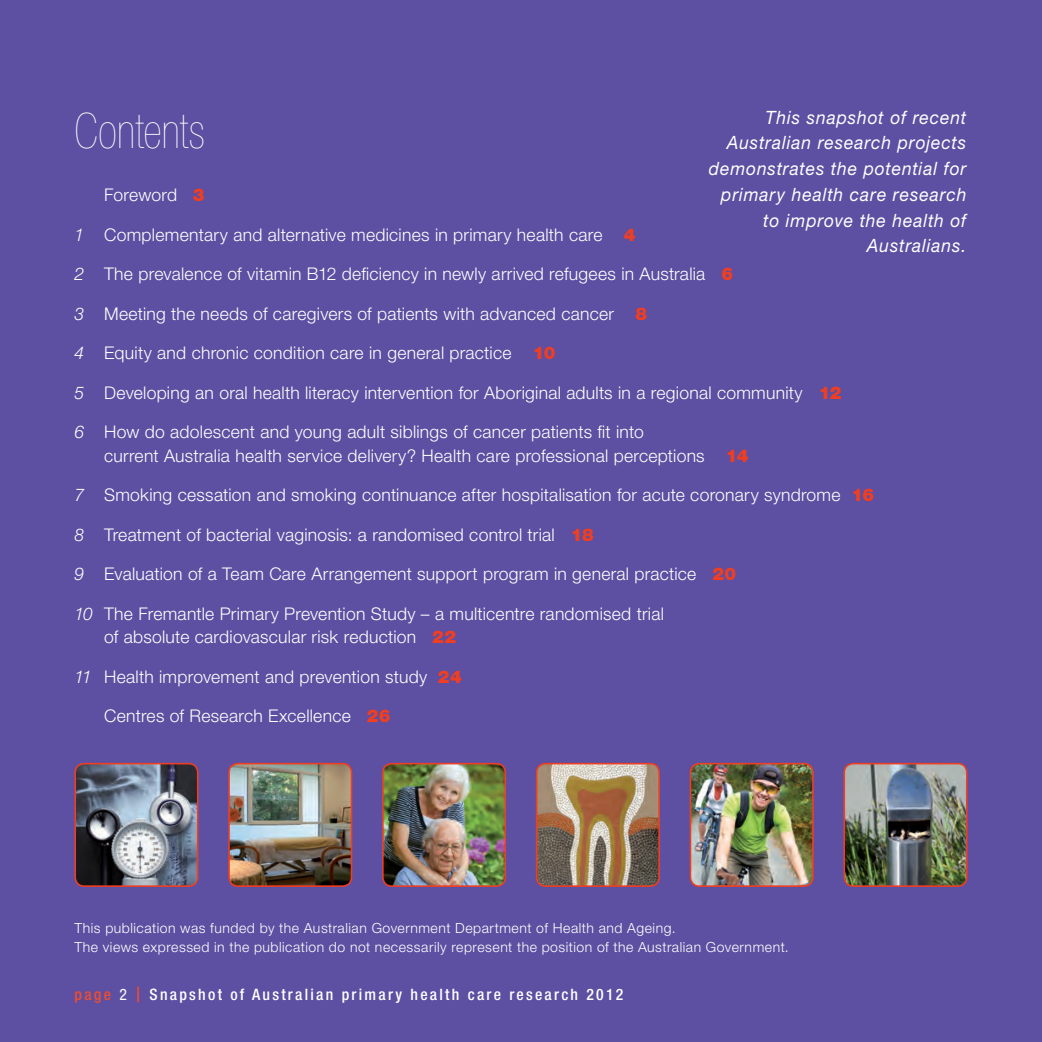
<style>
.page{position:relative;width:1042px;height:1042px;background:#5d4fa1}
.page>*{position:absolute;margin:0;border:0;box-sizing:border-box;transform-origin:0 0}
.Headline{font:900 condensed 49px "Helvetica Neue LT";letter-spacing:.005em;color:#fff;scale:.95 1}
.Body_Text{font:italic 18.38px/25.7px "Helvetica Neue LT";letter-spacing:.05em;color:#fff;text-align:right;scale:.95 1}
.Body_Text-2{font:300 17.5px/23.6px "Helvetica Neue LT";letter-spacing:.015em;color:#fff}
.t1{font:500 condensed 15.75px "Helvetica Neue LT";letter-spacing:.145em;color:#fff}
.Body_Text-3{font:300 14px/18.9px "Helvetica Neue LT";letter-spacing:.035em;color:#fff}
.s1{font-weight:900;color:#ef3e22}
.s2{font-style:italic}
.s3{color:#ef4d2f}
.s4{font-weight:400}
.s5{font-stretch:normal;color:#ef4d2f}
</style>
<div class="page">
<img style="left:77px;top:764px;width:121px;height:122px">
<div style="left:74px;top:763px;width:124px;height:124px;border:2px solid #ef3e22;border-radius:9px"></div>
<img style="left:230px;top:763px;width:121px;height:123px">
<div style="left:228px;top:763px;width:124px;height:124px;border:2px solid #ef3e22;border-radius:9px"></div>
<img style="left:383px;top:763px;width:122px;height:122px">
<div style="left:382px;top:763px;width:124px;height:124px;border:2px solid #ef3e22;border-radius:9px"></div>
<img style="left:537px;top:763px;width:121px;height:122px">
<div style="left:536px;top:763px;width:124px;height:124px;border:2px solid #ef3e22;border-radius:9px"></div>
<img style="left:691px;top:763px;width:120px;height:123px">
<div style="left:690px;top:763px;width:124px;height:124px;border:2px solid #ef3e22;border-radius:9px"></div>
<img style="left:846px;top:764px;width:121px;height:122px">
<div style="left:843px;top:763px;width:124px;height:124px;border:2px solid #ef3e22;border-radius:9px"></div>
<p class="Body_Text" style="left:709px;top:104px;width:272px">This snapshot of recent<br>Australian research projects demonstrates the potential for primary health care research to improve the health of<br>Australians.</p>
<p class="Headline" style="left:74px;top:103px;width:139px">Contents</p>
<p class="Body_Text-2" style="left:104px;top:183px;width:102px">Foreword <span class="s1">3</span></p>
<p class="Body_Text-2" style="left:74px;top:222px;width:562px"><span class="s2">1</span> Complementary and alternative medicines in primary health care <span class="s1">4</span></p>
<p class="Body_Text-2" style="left:74px;top:262px;width:660px"><span class="s2">2</span> The prevalence of vitamin B12 deficiency in newly arrived refugees in Australia <span class="s1">6</span></p>
<p class="Body_Text-2" style="left:74px;top:301px;width:574px"><span class="s2">3</span> Meeting the needs of caregivers of patients with advanced cancer <span class="s1">8</span></p>
<p class="Body_Text-2" style="left:74px;top:341px;width:482px"><span class="s2">4</span> Equity and chronic condition care in general practice <span class="s1">10</span></p>
<p class="Body_Text-2" style="left:74px;top:380px;width:768px"><span class="s2">5</span> Developing an oral health literacy intervention for Aboriginal adults in a regional community <span class="s1">12</span></p>
<p class="Body_Text-2" style="left:104px;top:420px;width:646px;text-indent:-30px"><span class="s2">6</span> How do adolescent and young adult siblings of cancer patients fit into<br>current Australia health service delivery? Health care professional perceptions <span class="s1">14</span></p>
<p class="Body_Text-2" style="left:74px;top:483px;width:801px"><span class="s2">7</span> Smoking cessation and smoking continuance after hospitalisation for acute coronary syndrome <span class="s1">16</span></p>
<p class="Body_Text-2" style="left:74px;top:522px;width:521px"><span class="s2">8</span> Treatment of bacterial vaginosis: a randomised control trial <span class="s1">18</span></p>
<p class="Body_Text-2" style="left:74px;top:562px;width:663px"><span class="s2">9</span> Evaluation of a Team Care Arrangement support program in general practice <span class="s1">20</span></p>
<p class="Body_Text-2" style="left:104px;top:601px;width:561px;text-indent:-30px"><span class="s2">10</span> The Fremantle Primary Prevention Study – a multicentre randomised trial of absolute cardiovascular risk reduction <span class="s1">22</span></p>
<p class="Body_Text-2" style="left:74px;top:664px;width:389px"><span class="s2">11</span> Health improvement and prevention study <span class="s1">24</span></p>
<p class="Body_Text-2" style="left:104px;top:704px;width:288px">Centres of Research Excellence <span class="s1">26</span></p>
<p class="Body_Text-3" style="left:74px;top:918px;width:716px">This publication was funded by the Australian Government Department of Health and Ageing.<br>The views expressed in the publication do not necessarily represent the position of the Australian Government.</p>
<p class="t1" style="left:74px;top:985px;width:550px"><span class="s3">page</span> <span class="s4">2</span> <span class="s5">|</span> Snapshot of Australian primary health care research 2012</p>
</div>
